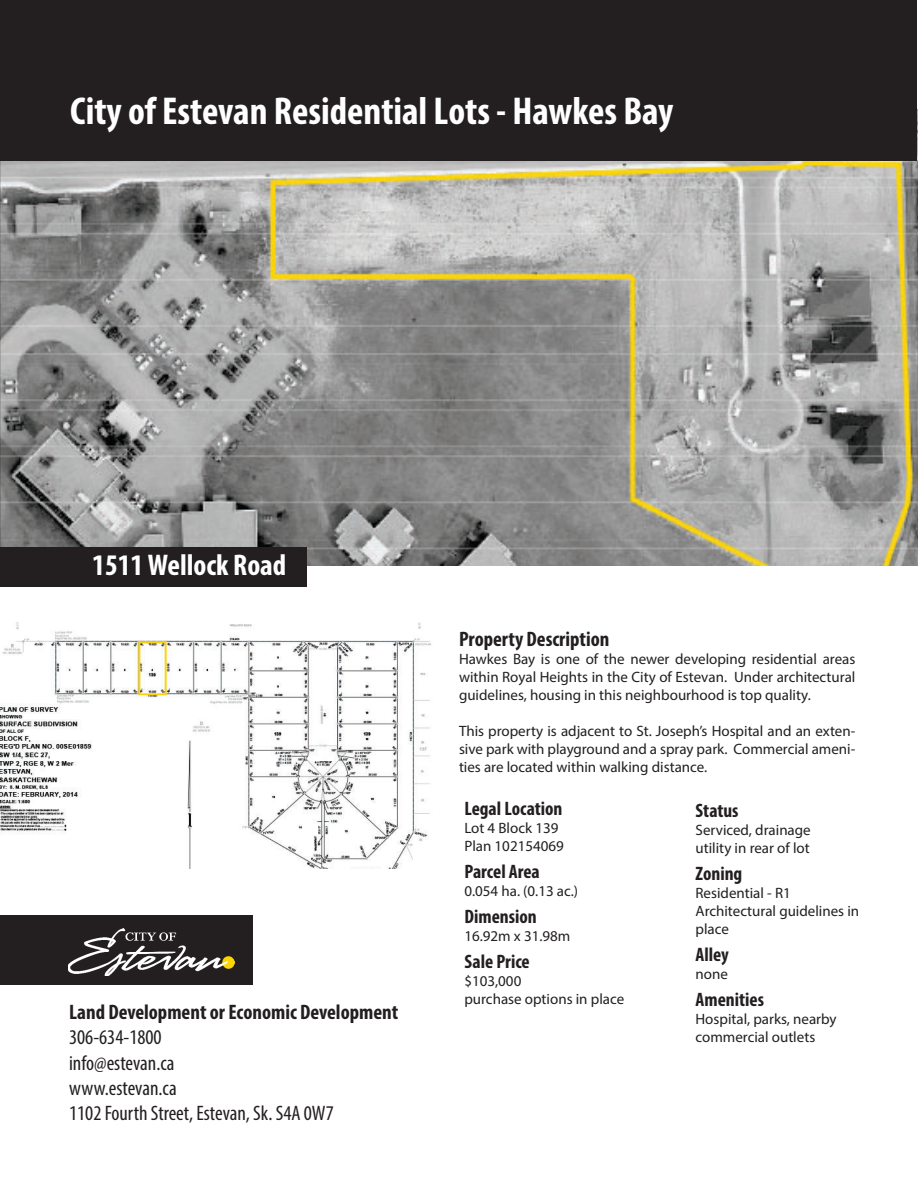
<style>
.page{position:relative;width:918px;height:1188px;background:#fff}
.page>*{position:absolute;margin:0;border:0;box-sizing:border-box;transform-origin:0 0}
.t1{font:700 condensed 39px "Myriad Pro";color:#fff}
.t2{font:700 condensed 30px "Myriad Pro";color:#fff}
.t3{font:condensed 21px/25.2px "Myriad Pro";color:#231f20}
.t4{font:700 condensed 21px "Myriad Pro";color:#231f20}
.t5{font:700 condensed 19.5px "Myriad Pro";color:#231f20}
.t6{font:15px/18px "Myriad Pro";color:#231f20}
</style>
<div class="page">
<img style="left:0;top:109px;width:918px;height:456px">
<div style="left:0;top:915px;width:253px;height:70px;background:#231f20"></div>
<div style="left:1px;top:0;width:916px;height:160px;background:#231f20"></div>
<div style="left:0;top:548px;width:307px;height:39px;background:#231f20"></div>
<img style="left:68px;top:929px;width:166px;height:47px">
<img style="left:0;top:622px;width:431px;height:247px">
<h1 class="t1" style="left:70px;top:96px;width:605px">City of Estevan Residential Lots - Hawkes Bay</h1>
<h2 class="t2" style="left:92px;top:554px;width:196px">1511 Wellock Road</h2>
<h3 class="t4" style="left:69px;top:1004px;width:331px">Land Development or Economic Development</h3>
<h3 class="t3" style="left:69px;top:1027px;width:266px">306-634-1800<br>info@estevan.ca<br>www.estevan.ca<br>1102 Fourth Street, Estevan, Sk. S4A 0W7</h3>
<h3 class="t4" style="left:459px;top:631px;width:152px">Property Description</h3>
<p class="t6" style="left:459px;top:651px;width:398px;text-align:justify">Hawkes Bay is one of the newer developing residential areas within Royal Heights in the City of Estevan. Under architectural guidelines, housing in this neighbourhood is top quality.</p>
<p class="t6" style="left:459px;top:723px;width:398px;text-align:justify">This property is adjacent to St. Joseph’s Hospital and an exten&shy;sive park with playground and a spray park. Commercial ameni&shy;ties are located within walking distance.</p>
<h3 class="t5" style="left:464px;top:801px;width:100px">Legal Location</h3>
<p class="t6" style="left:464px;top:821px;width:101px">Lot 4 Block 139<br>Plan 102154069</p>
<h3 class="t5" style="left:464px;top:864px;width:77px">Parcel Area</h3>
<p class="t6" style="left:464px;top:884px;width:115px">0.054 ha. (0.13 ac.)</p>
<h3 class="t5" style="left:464px;top:909px;width:74px">Dimension</h3>
<p class="t6" style="left:464px;top:929px;width:108px">16.92m x 31.98m</p>
<h3 class="t5" style="left:464px;top:954px;width:67px">Sale Price</h3>
<p class="t6" style="left:464px;top:974px;width:161px">$103,000<br>purchase options in place</p>
<h3 class="t5" style="left:696px;top:804px;width:45px">Status</h3>
<p class="t6" style="left:696px;top:823px;width:117px">Serviced, drainage utility in rear of lot</p>
<h3 class="t5" style="left:696px;top:867px;width:48px">Zoning</h3>
<p class="t6" style="left:696px;top:886px;width:165px">Residential - R1<br>Architectural guidelines in place</p>
<h3 class="t5" style="left:696px;top:948px;width:35px">Alley</h3>
<p class="t6" style="left:696px;top:967px;width:34px">none</p>
<h3 class="t5" style="left:696px;top:993px;width:70px">Amenities</h3>
<p class="t6" style="left:696px;top:1012px;width:143px">Hospital, parks, nearby commercial outlets</p>
</div>
